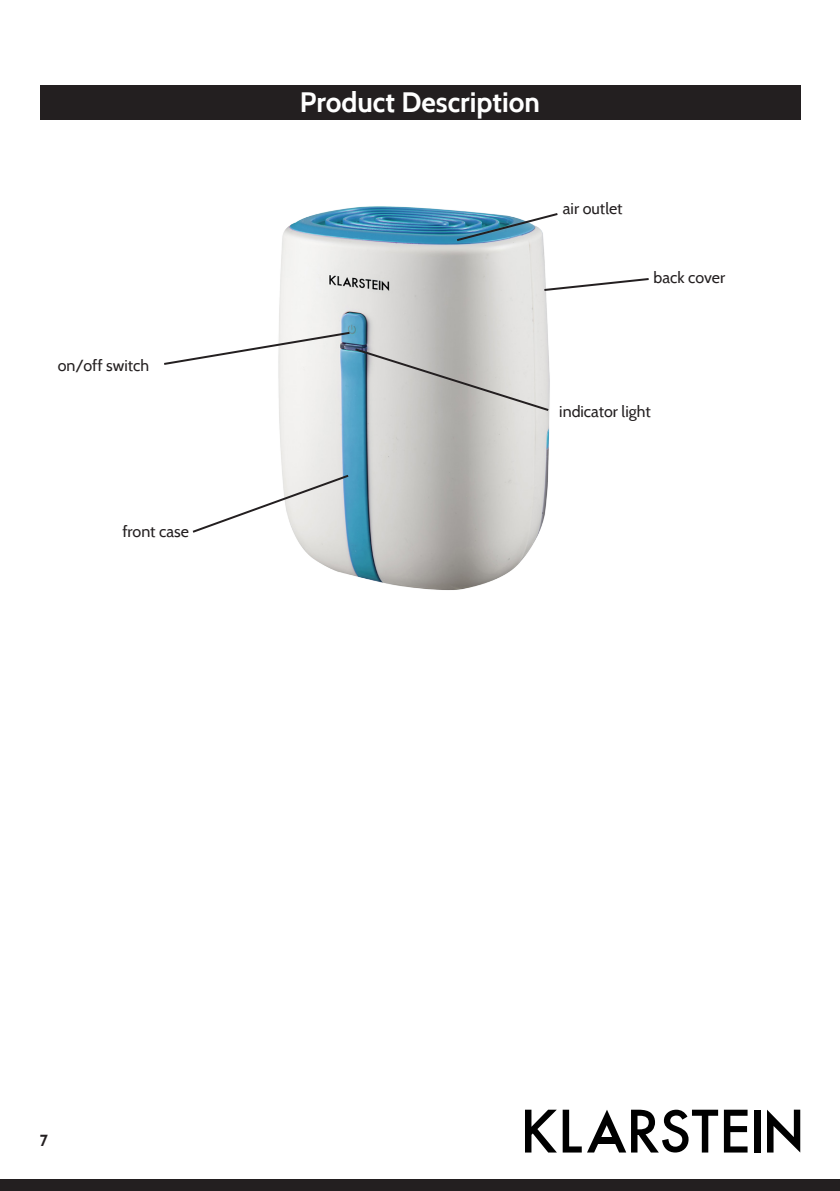
<style>
.page{position:relative;width:840px;height:1191px;background:#fff}
.page>*{position:absolute;margin:0;border:0;box-sizing:border-box;transform-origin:0 0}
.t1{font:700 28px "Cabin";color:#fff}
.t2{font:16px "Cabin";color:#231f20}
.t3{font:700 16px "Cabin";color:#231f20}
</style>
<div class="page">
<div style="left:0;top:1179px;width:839px;height:12px;background:#231f20"></div>
<svg style="left:525px;top:1109px;width:31px;height:43px"></svg>
<svg style="left:723px;top:1109px;width:24px;height:43px"></svg>
<div style="left:753px;top:1109px;width:7px;height:43px;background:#000"></div>
<svg style="left:562px;top:1109px;width:155px;height:43px"></svg>
<div style="left:594px;top:1137px;width:24px;height:6px;background:#000"></div>
<svg style="left:767px;top:1109px;width:32px;height:43px"></svg>
<div style="left:40px;top:85px;width:759px;height:35px;background:#231f20"></div>
<img style="left:279px;top:206px;width:271px;height:384px">
<img style="left:454px;top:211px;width:104px;height:32px">
<svg style="left:542px;top:277px;width:107px;height:15px"></svg>
<svg style="left:192px;top:473px;width:158px;height:61px"></svg>
<svg style="left:164px;top:330px;width:386px;height:82px"></svg>
<p class="t2" style="left:58px;top:356px;width:93px">on/off switch</p>
<p class="t2" style="left:122px;top:522px;width:68px">front case</p>
<h1 class="t1" style="left:300px;top:85px;width:241px">Product Description</h1>
<p class="t2" style="left:562px;top:198px;width:61px">air outlet</p>
<p class="t2" style="left:653px;top:267px;width:73px">back cover</p>
<p class="t2" style="left:559px;top:402px;width:93px">indicator light</p>
<p class="t3" style="left:40px;top:1130px;width:10px">7</p>
</div>
